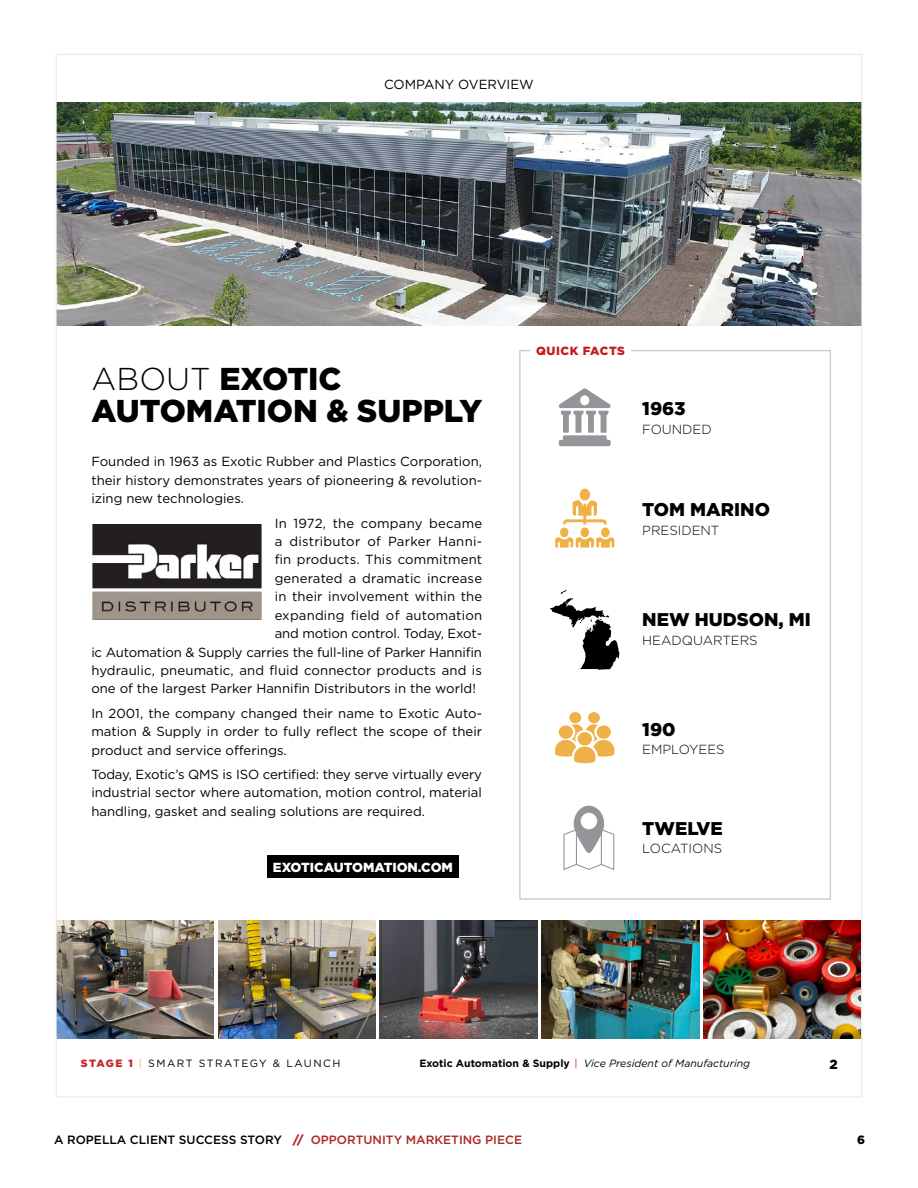
<style>
.page{position:relative;width:918px;height:1188px;background:#fff}
.page>*{position:absolute;margin:0;border:0;box-sizing:border-box;transform-origin:0 0}
.t1{font:900 31.65px/31.7px "Gotham";color:#000}
.t2{font:900 18.45px "Gotham";color:#000}
.t3{font:13.2px/18.5px "Gotham";color:#000;text-align:justify}
.t4{font:300 13.2px "Gotham";color:#000}
.t5{font:13.2px "Gotham";letter-spacing:.02em;color:#000}
.t6{font:900 13.2px "Gotham";color:#fff}
.t7{font:900 13.2px "Gotham";color:#000}
.t8{font:500 12px "Gotham";color:#000}
.t9{font:900 12px "Gotham";color:#000}
.t10{font:900 11.85px "Gotham";letter-spacing:.05em;color:#c61a1d}
.t11{font:italic 10.5px "Gotham";color:#000}
.t12{font:10.5px "Gotham";letter-spacing:.14em;color:#000}
.t13{font:900 10.5px "Gotham";letter-spacing:.105em;color:#c42428}
.s1{font-weight:300}
.s2{font-weight:700;font-style:normal}
.s3{font-style:normal;color:#c42428}
.s4{color:#efb047}
.s5{font-weight:900;color:#ae2524}
.s6{color:#ae2524}
</style>
<div class="page">
<svg style="left:559px;top:388px;width:52px;height:58px"></svg>
<svg style="left:555px;top:537px;width:60px;height:11px"></svg>
<svg style="left:563px;top:488px;width:44px;height:36px"></svg>
<div style="left:601px;top:527px;width:9px;height:10px;background:#efb047;border-radius:50%"></div>
<div style="left:581px;top:527px;width:8px;height:10px;background:#efb047;border-radius:50%"></div>
<div style="left:560px;top:527px;width:9px;height:10px;background:#efb047;border-radius:50%"></div>
<div style="left:588px;top:712px;width:12px;height:11px;background:#efb047;border-radius:50%"></div>
<div style="left:569px;top:712px;width:12px;height:11px;background:#efb047;border-radius:50%"></div>
<svg style="left:555px;top:723px;width:59px;height:40px"></svg>
<svg style="left:550px;top:590px;width:70px;height:80px"></svg>
<svg style="left:563px;top:806px;width:52px;height:64px"></svg>
<div style="left:267px;top:856px;width:192px;height:22px;background:#000"></div>
<img style="left:92px;top:525px;width:170px;height:94px">
<img style="left:58px;top:920px;width:156px;height:118px">
<img style="left:218px;top:920px;width:157px;height:118px">
<img style="left:380px;top:920px;width:157px;height:118px">
<img style="left:542px;top:920px;width:157px;height:118px">
<img style="left:704px;top:920px;width:156px;height:118px">
<img style="left:58px;top:102px;width:802px;height:223px">
<p class="t3" style="left:384px;top:75px;width:151px">COMPANY OVERVIEW</p>
<h1 class="t1" style="left:92px;top:363px;width:392px"><span class="s1">ABOUT</span> EXOTIC<br>AUTOMATION &amp; SUPPLY</h1>
<p class="t3" style="left:91px;top:452px;width:392px">Founded in 1963 as Exotic Rubber and Plastics Corporation, their history demonstrates years of pioneering &amp; revolution&shy;izing new technologies.</p>
<p class="t3" style="left:275px;top:513px;width:209px">In 1972, the company became</p>
<p class="t5" style="left:275px;top:533px;width:209px">a distributor of Parker Hanni-</p>
<p class="t3" style="left:275px;top:550px;width:209px">fin products. This commitment</p>
<p class="t3" style="left:275px;top:569px;width:209px">generated a dramatic increase</p>
<p class="t3" style="left:275px;top:587px;width:209px">in their involvement within the</p>
<p class="t3" style="left:275px;top:606px;width:209px">expanding field of automation</p>
<p class="t3" style="left:275px;top:624px;width:209px">and motion control. Today, Exot-</p>
<p class="t3" style="left:91px;top:642px;width:392px">ic Automation &amp; Supply carries the full-line of Parker Hannifin</p>
<p class="t3" style="left:91px;top:661px;width:392px">hydraulic, pneumatic, and fluid connector products and is</p>
<p class="t3" style="left:91px;top:679px;width:386px">one of the largest Parker Hannifin Distributors in the world!</p>
<p class="t3" style="left:91px;top:704px;width:392px">In 2001, the company changed their name to Exotic Auto&shy;mation &amp; Supply in order to fully reflect the scope of their product and service offerings.</p>
<p class="t3" style="left:91px;top:765px;width:392px">Today, Exotic’s QMS is ISO certified: they serve virtually every industrial sector where automation, motion control, material handling, gasket and sealing solutions are required.</p>
<p class="t6" style="left:273px;top:858px;width:182px">EXOTICAUTOMATION.COM</p>
<p class="t10" style="left:536px;top:342px;width:90px">QUICK FACTS</p>
<h2 class="t2" style="left:642px;top:396px;width:45px">1963</h2>
<p class="t4" style="left:642px;top:421px;width:71px">FOUNDED</p>
<h2 class="t2" style="left:642px;top:497px;width:129px">TOM MARINO</h2>
<p class="t4" style="left:642px;top:522px;width:79px">PRESIDENT</p>
<h2 class="t2" style="left:642px;top:607px;width:170px">NEW HUDSON, MI</h2>
<p class="t4" style="left:642px;top:632px;width:117px">HEADQUARTERS</p>
<h2 class="t2" style="left:642px;top:717px;width:35px">190</h2>
<p class="t4" style="left:642px;top:741px;width:84px">EMPLOYEES</p>
<h2 class="t2" style="left:642px;top:815px;width:82px">TWELVE</h2>
<p class="t4" style="left:642px;top:840px;width:81px">LOCATIONS</p>
<p class="t13" style="left:81px;top:1056px;width:53px">STAGE 1</p>
<p class="t11" style="left:419px;top:1056px;width:332px"><span class="s2">Exotic Automation &amp; Supply</span> <span class="s3">|</span> Vice President of Manufacturing</p>
<p class="t7" style="left:829px;top:1055px;width:10px">2</p>
<p class="t12" style="left:139px;top:1056px;width:203px"><span class="s4">|</span> SMART STRATEGY &amp; LAUNCH</p>
<p class="t8" style="left:54px;top:1132px;width:470px">A ROPELLA CLIENT SUCCESS STORY <span class="s5">//</span> <span class="s6">OPPORTUNITY MARKETING PIECE</span></p>
<p class="t9" style="left:857px;top:1131px;width:9px">6</p>
</div>
